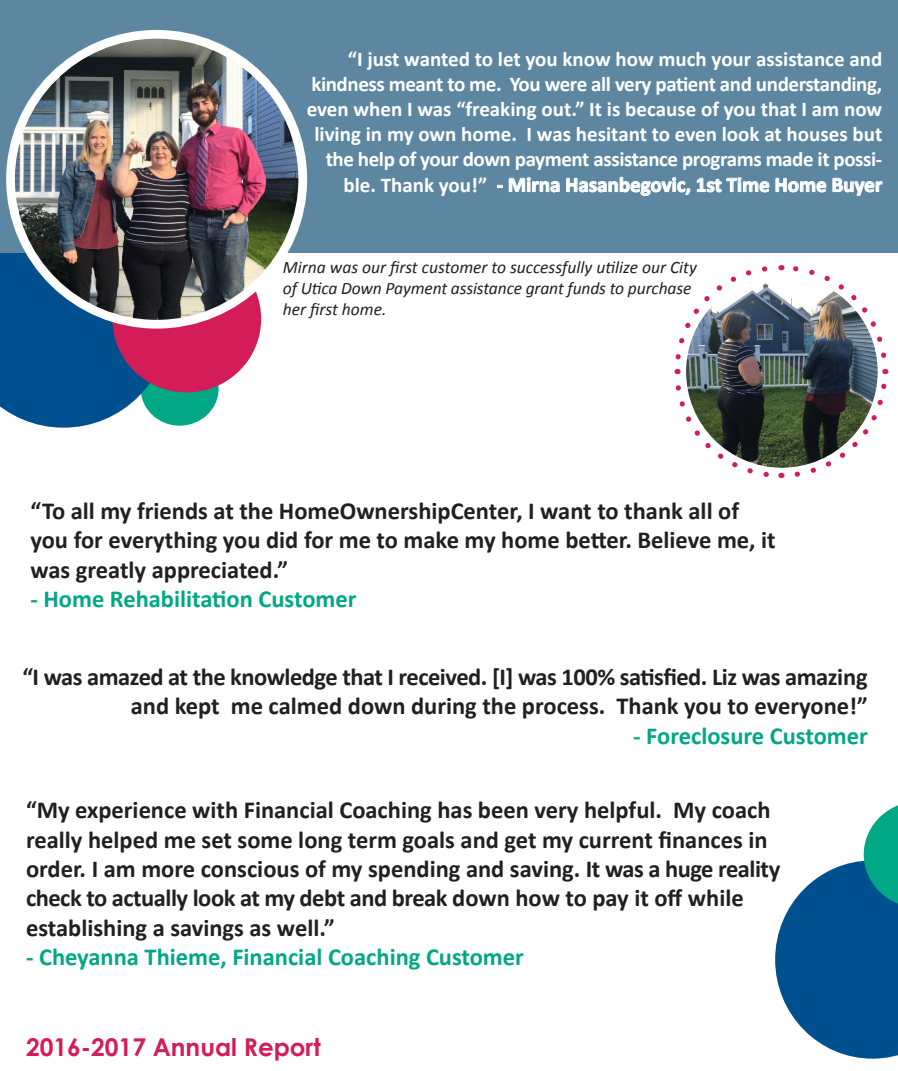
<style>
.page{position:relative;width:898px;height:1071px;background:#fff}
.page>*{position:absolute;margin:0;border:0;box-sizing:border-box;transform-origin:0 0}
.t1{font:700 24.5px/29.4px "Calibri";color:#231f20}
.t2{font:700 24.5px/29.4px "Calibri";letter-spacing:-.02em;color:#231f20;text-align:right}
.t3{font:700 24.5px "Calibri";color:#00a885}
.t4{font:700 24.5px "Century Gothic";color:#d41c58}
.t5{font:700 21px/25.2px "Calibri";letter-spacing:-.005em;color:#fff;text-align:right}
.t6{font:italic 17.5px/21px "Calibri";letter-spacing:-.01em;color:#231f20}
</style>
<div class="page">
<div style="left:141px;top:352px;width:78px;height:74px;background:#00a885;border-radius:50%"></div>
<svg style="left:0;top:253px;width:169px;height:175px;background:#1a669b"></svg>
<div style="left:112px;top:245px;width:149px;height:147px;background:#d41c58;border-radius:50%"></div>
<svg style="left:775px;top:805px;width:123px;height:254px"></svg>
<div style="left:0;top:0;width:898px;height:253px;background:#5d87a1"></div>
<img style="left:11px;top:34px;width:292px;height:290px">
<div style="left:6px;top:30px;width:301px;height:299px;border:9px solid #fff;border-radius:50%"></div>
<img style="left:686px;top:276px;width:191px;height:192px;border-radius:96px">
<svg style="left:496px;top:177px;width:64px;height:16px"></svg>
<svg style="left:566px;top:176px;width:317px;height:20px"></svg>
<svg style="left:791px;top:369px;width:98px;height:108px"></svg>
<img style="left:781px;top:265px;width:106px;height:96px">
<img style="left:674px;top:266px;width:96px;height:108px">
<svg style="left:675px;top:382px;width:107px;height:97px"></svg>
<p class="t5" style="left:307px;top:46px;width:577px">“I just wanted to let you know how much your assistance and kindness meant to me. You were all very patient and understanding, even when I was “freaking out.” It is because of you that I am now living in my own home. I was hesitant to even look at houses but the help of your down payment assistance programs made it possi&shy;ble. Thank you!” - Mirna Hasanbegovic, 1st Time Home Buyer</p>
<p class="t6" style="left:283px;top:256px;width:415px">Mirna was our first customer to successfully utilize our City of Utica Down Payment assistance grant funds to purchase her first home.</p>
<p class="t1" style="left:30px;top:496px;width:746px">“To all my friends at the HomeOwnershipCenter, I want to thank all of you for everything you did for me to make my home better. Believe me, it was greatly appreciated.”</p>
<p class="t3" style="left:30px;top:583px;width:327px">- Home Rehabilitation Customer</p>
<p class="t2" style="left:22px;top:662px;width:847px">“I was amazed at the knowledge that I received. [I] was 100% satisfied. Liz was amazing and kept me calmed down during the process. Thank you to everyone!”</p>
<p class="t3" style="left:633px;top:720px;width:236px">- Foreclosure Customer</p>
<p class="t1" style="left:26px;top:795px;width:756px">“My experience with Financial Coaching has been very helpful. My coach really helped me set some long term goals and get my current finances in order. I am more conscious of my spending and saving. It was a huge reality check to actually look at my debt and break down how to pay it off while establishing a savings as well.”</p>
<p class="t3" style="left:26px;top:941px;width:499px">- Cheyanna Thieme, Financial Coaching Customer</p>
<p class="t4" style="left:26px;top:1029px;width:296px">2016-2017 Annual Report</p>
</div>
